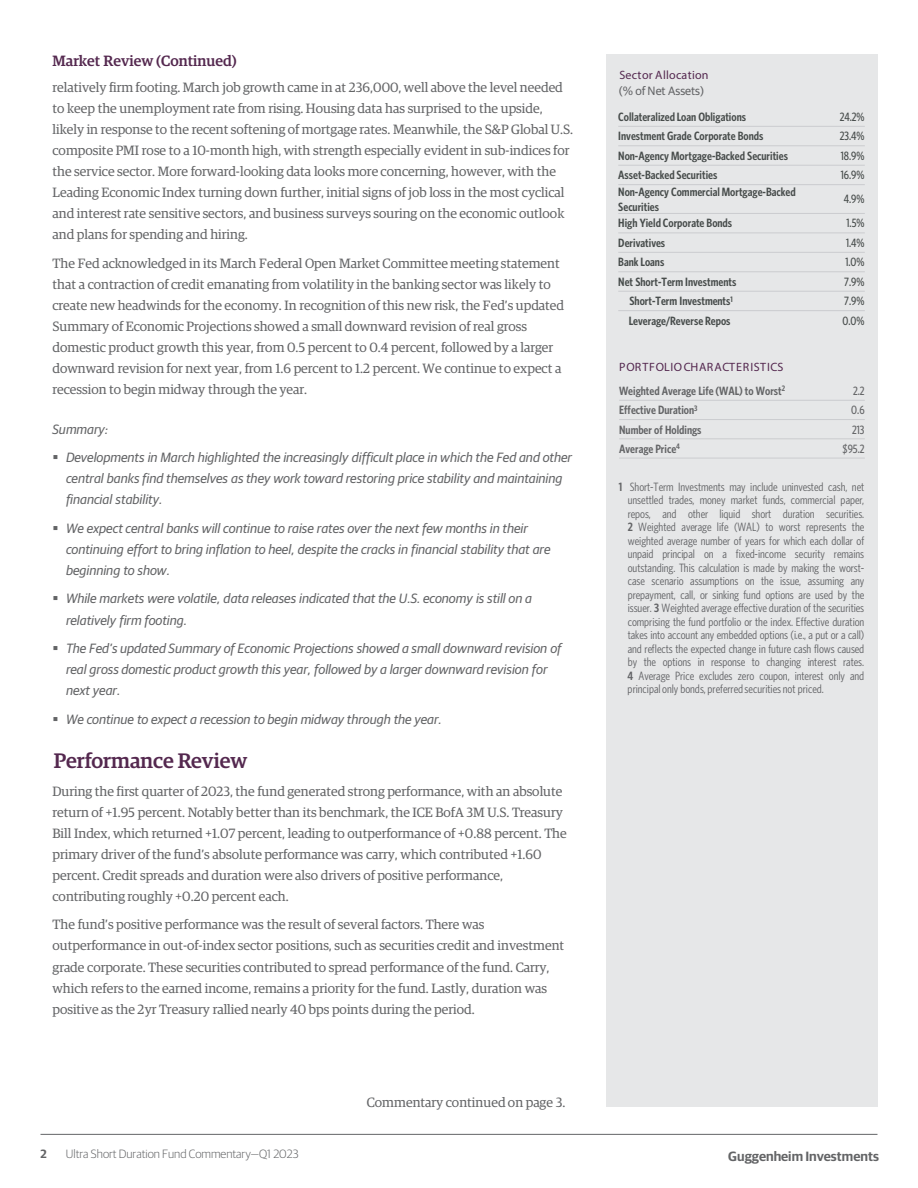
<style>
.page{position:relative;width:918px;height:1188px;background:#fff}
.page>*{position:absolute;margin:0;border:0;box-sizing:border-box;transform-origin:0 0}
.t1{font:500 21px "Guardian Egyp";letter-spacing:-.005em;color:#54284f}
.t2{font:500 15px "Guardian Egyp";color:#54284f}
.t3{font:13.5px/21px "Guardian Egyp";color:#636466}
.t4{font:italic 13.5px/21px "Guardian Sans";letter-spacing:-.005em;color:#636466}
.t5{font:600 13.5px "Guardian Sans";color:#636466}
.t6{font:12px/13.5px "Whitney Condensed";color:#626366;text-align:justify}
.t7{font:600 12px/14.4px "Whitney Condensed";color:#474c4b}
.t8{font:600 12px "Whitney Condensed";color:#636466}
.t9{font:500 12px "Whitney Condensed";letter-spacing:-.005em;color:#474c4b}
.t10{font:12px "Myriad Pro";letter-spacing:.035em;color:#54284f}
.t11{font:300 12px "Guardian Sans";color:#636466}
.t12{font:12px "Guardian Sans";color:#636466}
.t13{font:500 12px "Whitney Condensed";color:#636466}
.t14{font:600 12px "Guardian Sans";color:#636466}
.s1{font-weight:600;color:#636466}
.s2{color:#636466}
.s3{font-weight:600}
</style>
<div class="page">
<hr style="left:40px;top:1134px;width:838px;height:1px;background:#636466">
<div style="left:606px;top:54px;width:272px;height:1053px;background:#e6e7e8"></div>
<hr style="left:618px;top:126px;width:247px;height:1px;background:#cbcccf">
<hr style="left:618px;top:145px;width:247px;height:1px;background:#cbcccf">
<hr style="left:618px;top:165px;width:247px;height:1px;background:#cbcccf">
<hr style="left:618px;top:184px;width:247px;height:1px;background:#cbcccf">
<hr style="left:618px;top:213px;width:247px;height:1px;background:#cbcccf">
<hr style="left:618px;top:233px;width:247px;height:1px;background:#cbcccf">
<hr style="left:618px;top:252px;width:247px;height:1px;background:#cbcccf">
<hr style="left:618px;top:271px;width:247px;height:1px;background:#cbcccf">
<hr style="left:618px;top:291px;width:247px;height:1px;background:#cbcccf">
<hr style="left:618px;top:310px;width:247px;height:1px;background:#cbcccf">
<hr style="left:619px;top:400px;width:246px;height:1px;background:#cbcccf">
<hr style="left:619px;top:419px;width:246px;height:1px;background:#cbcccf">
<hr style="left:619px;top:438px;width:246px;height:1px;background:#cbcccf">
<hr style="left:619px;top:458px;width:246px;height:1px;background:#cbcccf">
<p class="t2" style="left:52px;top:52px;width:186px">Market Review (Continued)</p>
<p class="t3" style="left:52px;top:77px;width:522px">relatively firm footing. March job growth came in at 236,000, well above the level needed to keep the unemployment rate from rising. Housing data has surprised to the upside, likely in response to the recent softening of mortgage rates. Meanwhile, the S&amp;P Global U.S. composite PMI rose to a 10-month high, with strength especially evident in sub-indices for the service sector. More forward-looking data looks more concerning, however, with the Leading Economic Index turning down further, initial signs of job loss in the most cyclical and interest rate sensitive sectors, and business surveys souring on the economic outlook and plans for spending and hiring.</p>
<p class="t3" style="left:53px;top:253px;width:513px">The Fed acknowledged in its March Federal Open Market Committee meeting statement that a contraction of credit emanating from volatility in the banking sector was likely to create new headwinds for the economy. In recognition of this new risk, the Fed’s updated Summary of Economic Projections showed a small downward revision of real gross domestic product growth this year, from 0.5 percent to 0.4 percent, followed by a larger downward revision for next year, from 1.6 percent to 1.2 percent. We continue to expect a recession to begin midway through the year.</p>
<p class="t4" style="left:53px;top:418px;width:57px">Summary:</p>
<p class="t4" style="left:66px;top:447px;width:508px;text-indent:-14px">▪ Developments in March highlighted the increasingly difficult place in which the Fed and other central banks find themselves as they work toward restoring price stability and maintaining financial stability.</p>
<p class="t4" style="left:66px;top:518px;width:486px;text-indent:-14px">▪ We expect central banks will continue to raise rates over the next few months in their continuing effort to bring inflation to heel, despite the cracks in financial stability that are beginning to show.</p>
<p class="t4" style="left:66px;top:588px;width:468px;text-indent:-14px">▪ While markets were volatile, data releases indicated that the U.S. economy is still on a relatively firm footing.</p>
<p class="t4" style="left:66px;top:638px;width:497px;text-indent:-14px">▪ The Fed’s updated Summary of Economic Projections showed a small downward revision of real gross domestic product growth this year, followed by a larger downward revision for next year.</p>
<p class="t4" style="left:52px;top:709px;width:391px">▪ We continue to expect a recession to begin midway through the year.</p>
<p class="t1" style="left:54px;top:748px;width:195px">Performance Review</p>
<p class="t3" style="left:52px;top:780px;width:516px">During the first quarter of 2023, the fund generated strong performance, with an absolute return of +1.95 percent. Notably better than its benchmark, the ICE BofA 3M U.S. Treasury Bill Index, which returned +1.07 percent, leading to outperformance of +0.88 percent. The primary driver of the fund’s absolute performance was carry, which contributed +1.60 percent. Credit spreads and duration were also drivers of positive performance, contributing roughly +0.20 percent each.</p>
<p class="t3" style="left:52px;top:914px;width:513px">The fund’s positive performance was the result of several factors. There was outperformance in out-of-index sector positions, such as securities credit and investment grade corporate. These securities contributed to spread performance of the fund. Carry, which refers to the earned income, remains a priority for the fund. Lastly, duration was positive as the 2yr Treasury rallied nearly 40 bps points during the period.</p>
<p class="t14" style="left:40px;top:1146px;width:8px">2</p>
<p class="t11" style="left:66px;top:1146px;width:234px">Ultra Short Duration Fund Commentary—Q1 2023</p>
<p class="t3" style="left:367px;top:1092px;width:200px">Commentary continued on page 3.</p>
<p class="t10" style="left:619px;top:68px;width:91px">Sector Allocation</p>
<p class="t12" style="left:619px;top:84px;width:87px">(% of Net Assets)</p>
<p class="t7" style="left:618px;top:110px;width:129px">Collateralized Loan Obligations</p>
<p class="t9" style="left:840px;top:110px;width:26px">24.2%</p>
<p class="t7" style="left:618px;top:129px;width:147px">Investment Grade Corporate Bonds</p>
<p class="t9" style="left:840px;top:129px;width:26px">23.4%</p>
<p class="t7" style="left:618px;top:148px;width:171px">Non-Agency Mortgage-Backed Securities</p>
<p class="t9" style="left:841px;top:149px;width:25px">18.9%</p>
<p class="t7" style="left:618px;top:168px;width:101px">Asset-Backed Securities</p>
<p class="t9" style="left:841px;top:168px;width:25px">16.9%</p>
<p class="t7" style="left:618px;top:185px;width:179px">Non-Agency Commercial Mortgage-Backed<br>Securities</p>
<p class="t9" style="left:844px;top:192px;width:22px">4.9%</p>
<p class="t7" style="left:618px;top:216px;width:115px">High Yield Corporate Bonds</p>
<p class="t9" style="left:846px;top:216px;width:20px">1.5%</p>
<p class="t7" style="left:618px;top:236px;width:48px">Derivatives</p>
<p class="t9" style="left:846px;top:236px;width:20px">1.4%</p>
<p class="t7" style="left:618px;top:255px;width:48px">Bank Loans</p>
<p class="t9" style="left:845px;top:255px;width:21px">1.0%</p>
<p class="t7" style="left:618px;top:274px;width:120px">Net Short-Term Investments</p>
<p class="t9" style="left:844px;top:275px;width:22px">7.9%</p>
<p class="t7" style="left:629px;top:294px;width:105px">Short-Term Investments<sup>1</sup></p>
<p class="t9" style="left:844px;top:294px;width:22px">7.9%</p>
<p class="t7" style="left:629px;top:313px;width:103px">Leverage/Reverse Repos</p>
<p class="t9" style="left:843px;top:314px;width:24px">0.0%</p>
<p class="t10" style="left:619px;top:360px;width:166px">PORTFOLIO CHARACTERISTICS</p>
<p class="t8" style="left:619px;top:384px;width:168px">Weighted Average Life (WAL) to Worst<sup>2</sup></p>
<p class="t13" style="left:853px;top:384px;width:13px">2.2</p>
<p class="t8" style="left:619px;top:403px;width:80px">Effective Duration<sup>3</sup></p>
<p class="t13" style="left:851px;top:403px;width:15px">0.6</p>
<p class="t8" style="left:619px;top:422px;width:84px">Number of Holdings</p>
<p class="t13" style="left:852px;top:422px;width:14px">213</p>
<p class="t8" style="left:619px;top:442px;width:62px">Average Price<sup>4</sup></p>
<p class="t13" style="left:843px;top:442px;width:24px">$95.2</p>
<p class="t6" style="left:628px;top:480px;width:238px;text-indent:-9px"><span class="s1">1</span> <span class="s2">Short-Term Investments may include uninvested cash, net unsettled trades, money market funds, commercial paper, repos, and other liquid short duration securities.<br></span><span class="s1">2</span> Weighted average life (WAL) to worst represents the weighted average number of years for which each dollar of unpaid principal on a fixed-income security remains outstanding. This calculation is made by making the worst&shy;case scenario assumptions on the issue, assuming any prepayment, call, or sinking fund options are used by the issuer. <span class="s3">3</span> Weighted average effective duration of the securities comprising the fund portfolio or the index. Effective duration takes into account any embedded options (i.e., a put or a call) and reflects the expected change in future cash flows caused by the options in response to changing interest rates.<br><span class="s3">4</span> Average Price excludes zero coupon, interest only and principal only bonds, preferred securitiesnot priced.</p>
<p class="t5" style="left:728px;top:1148px;width:152px">Guggenheim Investments</p>
</div>
